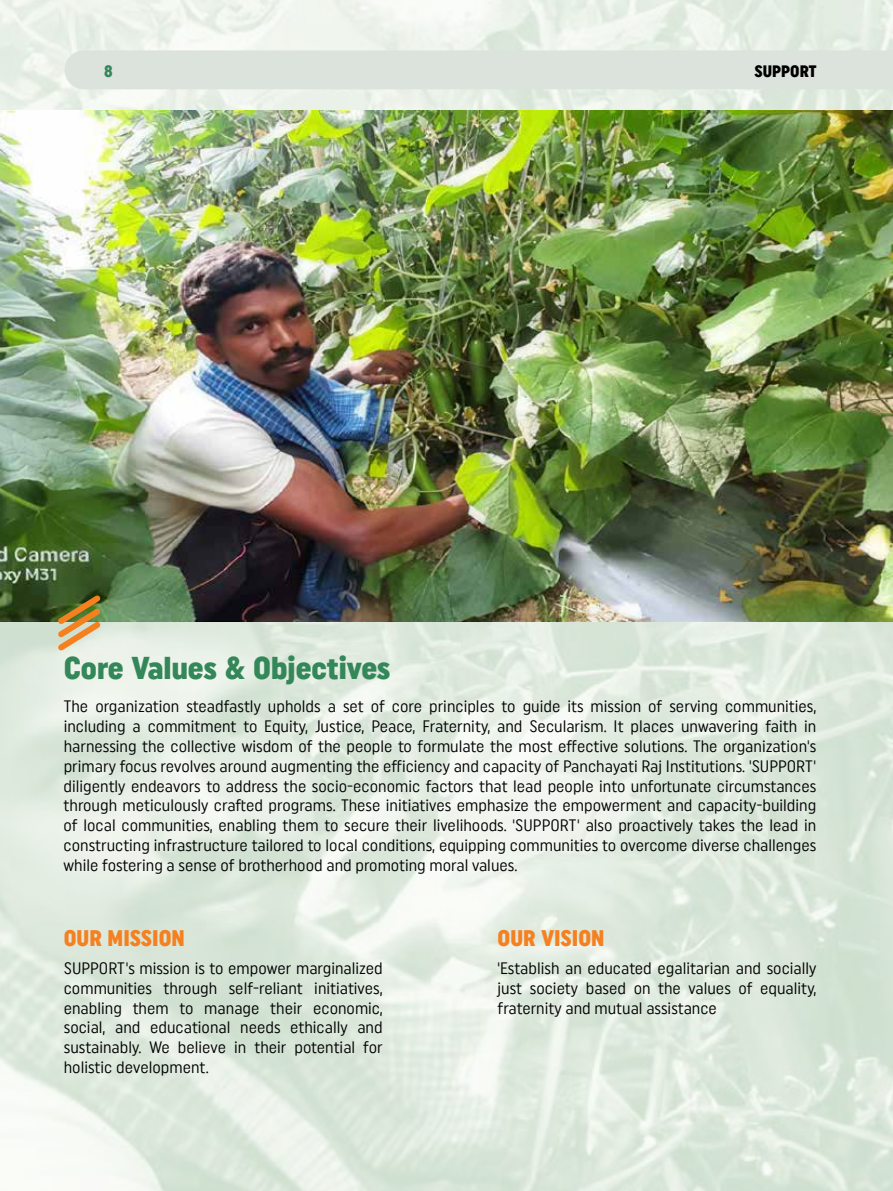
<style>
.page{position:relative;width:893px;height:1191px;background:#fff}
.page>*{position:absolute;margin:0;border:0;box-sizing:border-box;transform-origin:0 0}
.t1{font:31.5px "Uniform Condensed 3";color:#348759}
.t2{font:22.5px "Uniform Condensed 3";color:#f58020}
.t3{font:16.5px/19.8px "Uniform Condensed 6";color:#000;text-align:justify}
.t4{font:16.5px "Uniform Condensed 3";color:#000}
.t5{font:16.5px "Uniform Condensed 3";color:#348759}
</style>
<div class="page">
<img style="left:0;top:0;width:893px;height:1191px">
<img style="left:0;top:111px;width:893px;height:510px">
<svg style="left:53px;top:590px;width:53px;height:65px;background:#a89c6b"></svg>
<div style="left:65px;top:50px;width:828px;height:39px;background:#dce3dc"></div>
<p class="t5" style="left:104px;top:61px;width:10px">8</p>
<p class="t4" style="left:755px;top:61px;width:63px">SUPPORT</p>
<h1 class="t1" style="left:64px;top:649px;width:328px">Core Values &amp; Objectives</h1>
<p class="t3" style="left:64px;top:696px;width:754px">The organization steadfastly upholds a set of core principles to guide its mission of serving communities, including a commitment to Equity, Justice, Peace, Fraternity, and Secularism. It places unwavering faith in harnessing the collective wisdom of the people to formulate the most effective solutions. The organization's primary focus revolves around augmenting the efficiency and capacity of Panchayati Raj Institutions. 'SUPPORT' diligently endeavors to address the socio-economic factors that lead people into unfortunate circumstances through meticulously crafted programs. These initiatives emphasize the empowerment and capacity-building of local communities, enabling them to secure their livelihoods. 'SUPPORT' also proactively takes the lead in constructing infrastructure tailored to local conditions, equipping communities to overcome diverse challenges while fostering a sense of brotherhood and promoting moral values.</p>
<h2 class="t2" style="left:64px;top:924px;width:123px">OUR MISSION</h2>
<p class="t3" style="left:64px;top:958px;width:320px">SUPPORT's mission is to empower marginalized communities through self-reliant initiatives, enabling them to manage their economic, social, and educational needs ethically and sustainably. We believe in their potential for holistic development.</p>
<h2 class="t2" style="left:497px;top:924px;width:108px">OUR VISION</h2>
<p class="t3" style="left:497px;top:958px;width:320px">'Establish an educated egalitarian and socially just society based on the values of equality, fraternity and mutual assistance</p>
</div>
